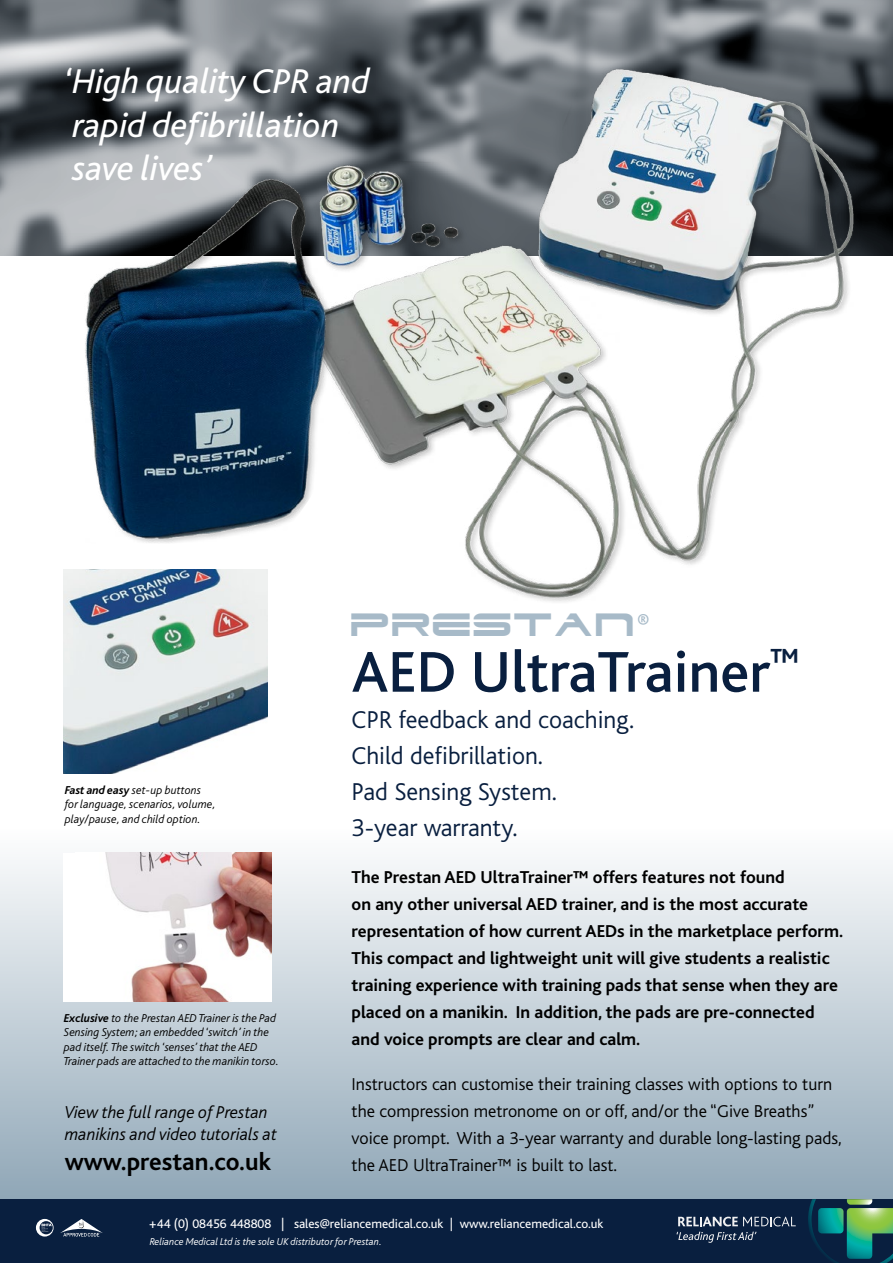
<style>
.page{position:relative;width:893px;height:1263px;background:#fff}
.page>*{position:absolute;margin:0;border:0;box-sizing:border-box;transform-origin:0 0}
.t1{font:500 60px "Bliss";color:#091f3f}
.t2{font:38.7px "Dodger";color:#a7bac8}
.t3{font:italic 36px/43.2px "Bliss";color:#fff}
.t4{font:300 25.5px/36px "Bliss";color:#091f3f}
.t5{font:700 25.5px "Bliss";color:#000}
.t6{font:700 18px/27px "Bliss";color:#000}
.t7{font:300 18px/27px "Bliss";color:#000}
.t8{font:italic 300 18px/21.6px "Bliss";color:#000}
.t9{font:13.2px "Bliss";color:#fff}
.t10{font:italic 300 12px/14.4px "Bliss";color:#000}
.t11{font:italic 300 10.5px "Bliss";color:#fff}
.s1{font-weight:700}
</style>
<div class="page">
<svg style="left:0;top:852px;width:893px;height:347px"></svg>
<img style="left:0;top:0;width:893px;height:255px">
<img style="left:286px;top:51px;width:607px;height:551px">
<img style="left:64px;top:569px;width:204px;height:204px">
<div style="left:64px;top:853px;width:207px;height:149px;background:#fff"></div>
<img style="left:105px;top:853px;width:166px;height:149px">
<div style="left:0;top:1199px;width:893px;height:64px;background:#091f3f"></div>
<svg style="left:808px;top:1199px;width:85px;height:64px"></svg>
<svg style="left:60px;top:1219px;width:43px;height:17px"></svg>
<svg style="left:36px;top:1219px;width:18px;height:17px"></svg>
<svg style="left:678px;top:1217px;width:118px;height:9px"></svg>
<svg style="left:676px;top:1232px;width:80px;height:11px"></svg>
<img style="left:68px;top:167px;width:278px;height:377px">
<h3 class="t3" style="left:64px;top:61px;width:308px">‘High quality CPR and rapid defibrillation save lives’</h3>
<p class="t10" style="left:65px;top:783px;width:153px"><span class="s1">Fast and easy</span> set-up buttons for language, scenarios, volume, play/pause, and child option.</p>
<p class="t10" style="left:64px;top:1011px;width:217px"><span class="s1">Exclusive</span> to the Prestan AED Trainer is the Pad Sensing System; an embedded ‘switch’ in the pad itself. The switch ‘senses’ that the AED Trainer pads are attached to the manikin torso.</p>
<p class="t8" style="left:65px;top:1102px;width:214px">View the full range of Prestan manikins and video tutorials at</p>
<h3 class="t5" style="left:65px;top:1149px;width:208px">www.prestan.co.uk</h3>
<h2 class="t2" style="left:352px;top:605px;width:300px">PRESTAN<sup>®</sup></h2>
<h1 class="t1" style="left:352px;top:641px;width:449px">AED UltraTrainer<sup>™</sup></h1>
<h3 class="t4" style="left:352px;top:702px;width:284px">CPR feedback and coaching.<br>Child defibrillation.<br>Pad Sensing System.<br>3-year warranty.</h3>
<p class="t6" style="left:352px;top:864px;width:493px">The Prestan AED UltraTrainer™ offers features not found<br>on any other universal AED trainer, and is the most accurate representation of how current AEDs in the marketplace perform.<br>This compact and lightweight unit will give students a realistic training experience with training pads that sense when they are placed on a manikin. In addition, the pads are pre-connected and voice prompts are clear and calm.</p>
<p class="t7" style="left:352px;top:1071px;width:491px">Instructors can customise their training classes with options to turn the compression metronome on or off, and/or the “Give Breaths” voice prompt. With a 3-year warranty and durable long-lasting pads, the AED UltraTrainer™ is built to last.</p>
<p class="t9" style="left:149px;top:1217px;width:456px">+44 (0) 08456 448808 | sales@reliancemedical.co.uk | www.reliancemedical.co.uk</p>
<p class="t11" style="left:150px;top:1236px;width:234px">Reliance Medical Ltd is the sole UK distributor for Prestan.</p>
</div>
